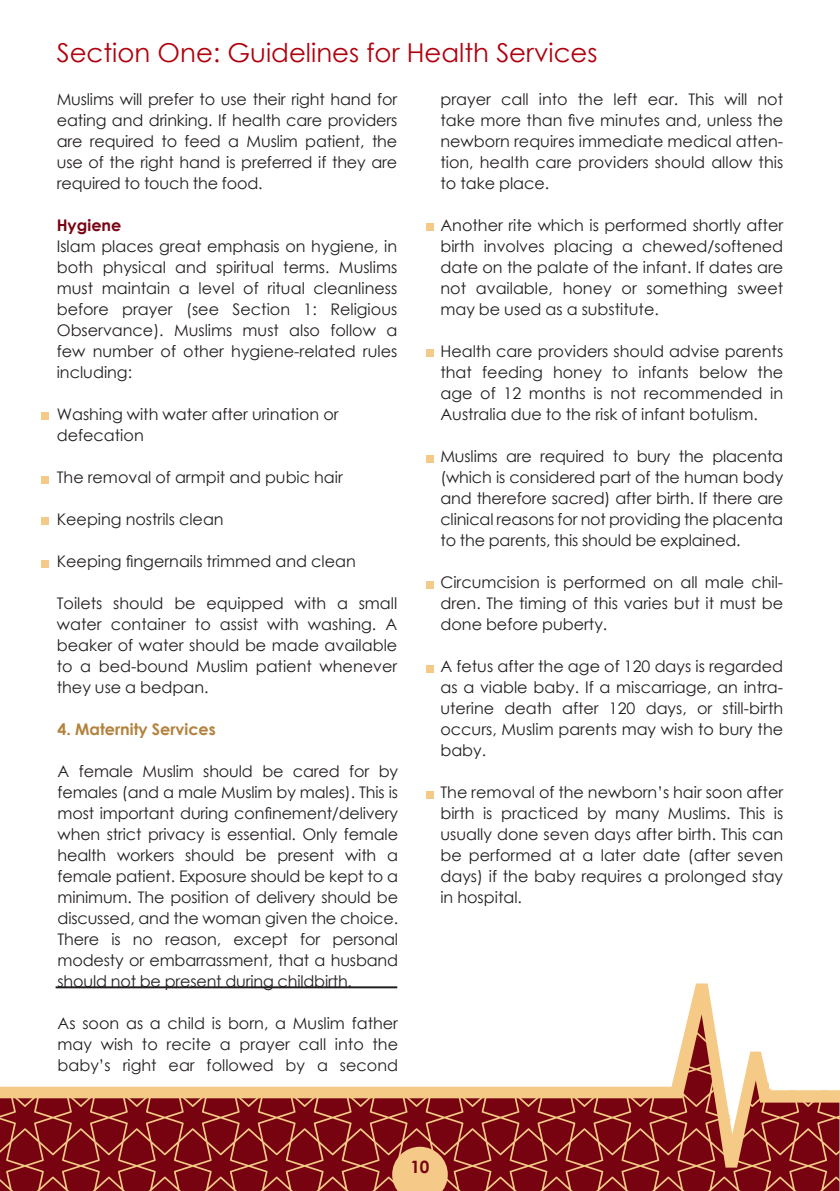
<style>
.page{position:relative;width:840px;height:1191px;background:#fff}
.page>*{position:absolute;margin:0;border:0;box-sizing:border-box;transform-origin:0 0}
.t1{font:26px "Century Gothic";color:#b0000d}
.t2{font:700 17px "Century Gothic";color:#780312}
._2__Body_Copy{font:16px/21px "Century Gothic";color:#231f20;text-align:justify}
._3__Subheadings_GOLD{font:700 16px "Century Gothic";color:#b3823d}
._2_1_Forward_Bold_re{font:700 16px "Century Gothic";color:#780312}
</style>
<div class="page">
<svg style="left:0;top:1167px;width:839px;height:24px;background:#871e20"></svg>
<svg style="left:0;top:983px;width:839px;height:184px"></svg>
<svg style="left:392px;top:1146px;width:55px;height:45px;background:#e3ad76"></svg>
<div style="left:426px;top:224px;width:7px;height:7px;background:#f5c987"></div>
<div style="left:426px;top:350px;width:7px;height:7px;background:#f5c987"></div>
<div style="left:426px;top:455px;width:7px;height:7px;background:#f5c987"></div>
<div style="left:426px;top:581px;width:7px;height:7px;background:#f5c987"></div>
<div style="left:426px;top:665px;width:7px;height:7px;background:#f5c987"></div>
<div style="left:426px;top:791px;width:7px;height:7px;background:#f5c987"></div>
<div style="left:41px;top:412px;width:7px;height:8px;background:#f5c987"></div>
<div style="left:41px;top:476px;width:7px;height:7px;background:#f5c987"></div>
<div style="left:41px;top:517px;width:7px;height:8px;background:#f5c987"></div>
<div style="left:41px;top:560px;width:7px;height:7px;background:#f5c987"></div>
<h1 class="t1" style="left:57px;top:34px;width:542px">Section One: Guidelines for Health Services</h1>
<p class="_2__Body_Copy" style="left:57px;top:88px;width:342px">Muslims will prefer to use their right hand for eating and drinking. If health care providers are required to feed a Muslim patient, the use of the right hand is preferred if they are required to touch the food.</p>
<p class="_2_1_Forward_Bold_re" style="left:57px;top:213px;width:66px">Hygiene</p>
<p class="_2__Body_Copy" style="left:57px;top:235px;width:342px">Islam places great emphasis on hygiene, in both physical and spiritual terms. Muslims must maintain a level of ritual cleanliness before prayer (see Section 1: Religious Observance). Muslims must also follow a few number of other hygiene-related rules including:</p>
<p class="_2__Body_Copy" style="left:57px;top:403px;width:283px">Washing with water after urination or</p>
<p class="_2__Body_Copy" style="left:57px;top:424px;width:88px">defecation</p>
<p class="_2__Body_Copy" style="left:57px;top:466px;width:287px">The removal of armpit and pubic hair</p>
<p class="_2__Body_Copy" style="left:57px;top:508px;width:168px">Keeping nostrils clean</p>
<p class="_2__Body_Copy" style="left:57px;top:550px;width:300px">Keeping fingernails trimmed and clean</p>
<p class="_2__Body_Copy" style="left:57px;top:592px;width:342px">Toilets should be equipped with a small water container to assist with washing. A beaker of water should be made available to a bed-bound Muslim patient whenever they use a bedpan.</p>
<p class="_3__Subheadings_GOLD" style="left:58px;top:717px;width:160px">4. Maternity Services</p>
<p class="_2__Body_Copy" style="left:58px;top:760px;width:342px">A female Muslim should be cared for by females (and a male Muslim by males). This is most important during confinement/delivery when strict privacy is essential. Only female health workers should be present with a female patient. Exposure should be kept to a minimum. The position of delivery should be discussed, and the woman given the choice.<br>There is no reason, except for personal modesty or embarrassment, that a husband should not be present during childbirth.</p>
<p class="_2__Body_Copy" style="left:58px;top:1012px;width:342px">As soon as a child is born, a Muslim father may wish to recite a prayer call into the baby’s right ear followed by a second</p>
<p class="_2__Body_Copy" style="left:440px;top:88px;width:344px">prayer call into the left ear. This will not take more than five minutes and, unless the newborn requires immediate medical atten&shy;tion, health care providers should allow this to take place.</p>
<p class="_2__Body_Copy" style="left:440px;top:214px;width:344px">Another rite which is performed shortly after birth involves placing a chewed/softened date on the palate of the infant. If dates are not available, honey or something sweet may be used as a substitute.</p>
<p class="_2__Body_Copy" style="left:440px;top:340px;width:344px">Health care providers should advise parents that feeding honey to infants below the age of 12 months is not recommended in Australia due to the risk of infant botulism.</p>
<p class="_2__Body_Copy" style="left:440px;top:445px;width:344px">Muslims are required to bury the placenta (which is considered part of the human body and therefore sacred) after birth. If there are clinical reasons for not providing the placenta to the parents, this should be explained.</p>
<p class="_2__Body_Copy" style="left:440px;top:571px;width:344px">Circumcision is performed on all male chil&shy;dren. The timing of this varies but it must be done before puberty.</p>
<p class="_2__Body_Copy" style="left:440px;top:655px;width:344px">A fetus after the age of 120 days is regarded as a viable baby. If a miscarriage, an intra&shy;uterine death after 120 days, or still-birth occurs, Muslim parents may wish to bury the baby.</p>
<p class="_2__Body_Copy" style="left:440px;top:781px;width:344px">The removal of the newborn’s hair soon after birth is practiced by many Muslims. This is usually done seven days after birth. This can be performed at a later date (after seven days) if the baby requires a prolonged stay in hospital.</p>
<p class="t2" style="left:410px;top:1154px;width:21px">10</p>
</div>
